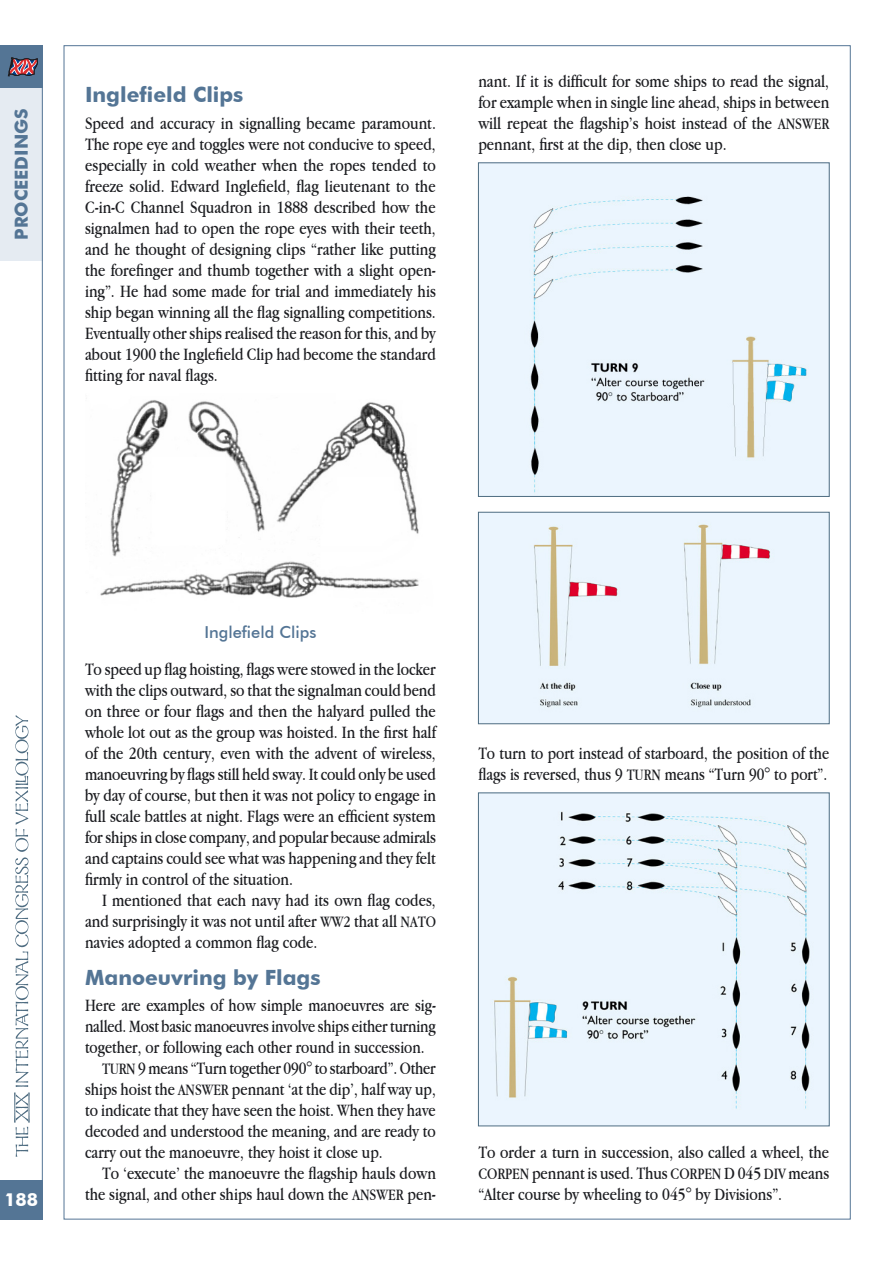
<style>
.page{position:relative;width:893px;height:1263px;background:#fff}
.page>*{position:absolute;margin:0;border:0;box-sizing:border-box;transform-origin:0 0}
.Subheading{font:700 21px "Futura BT";color:#547595}
.First_Paragraph{font:18px/21px "Apple Garamond";color:#1b1c20;text-align:justify}
.Paragraph{font:18px/21px "Apple Garamond";color:#1b1c20;text-align:justify}
.t1{font:700 18px "Futura BT";color:#547595}
.t2{font:700 18px "Futura BT";color:#fff}
.Flag_Caption{font:500 16.5px "Futura BT";color:#547595}
.s1{font-size:16.5px}
</style>
<div class="page">
<svg style="left:14px;top:715px;width:16px;height:442px"></svg>
<div style="left:0;top:87px;width:43px;height:174px;background:#e5ebf2"></div>
<hr style="left:42px;top:45px;width:1px;height:1174px;background:#547595">
<div style="left:0;top:1180px;width:43px;height:39px;background:#547595"></div>
<div style="left:0;top:45px;width:43px;height:43px;background:#547595"></div>
<svg style="left:8px;top:57px;width:30px;height:19px"></svg>
<img style="left:100px;top:400px;width:319px;height:198px">
<div style="left:480px;top:165px;width:347px;height:330px;background:#ebf5fe"></div>
<div style="left:478px;top:163px;width:351px;height:334px;border:1px solid #4e6c81"></div>
<img style="left:480px;top:514px;width:347px;height:208px">
<div style="left:478px;top:512px;width:351px;height:212px;border:1px solid #4e6c81"></div>
<img style="left:480px;top:795px;width:347px;height:329px">
<p class="t1" style="left:11px;top:240px;width:133px;rotate:-90deg">PROCEEDINGS</p>
<p class="Subheading" style="left:85px;top:81px;width:160px">Inglefield Clips</p>
<p class="First_Paragraph" style="left:85px;top:112px;width:352px">Speed and accuracy in signalling became paramount.<br>The rope eye and toggles were not conducive to speed, especially in cold weather when the ropes tended to freeze solid. Edward Inglefield, flag lieutenant to the C-in-C Channel Squadron in 1888 described how the signalmen had to open the rope eyes with their teeth, and he thought of designing clips “rather like putting the forefinger and thumb together with a slight open&shy;ing”. He had some made for trial and immediately his ship began winning all the flag signalling competitions.<br>Eventually other ships realised the reason for this, and by about 1900 the Inglefield Clip had become the standard fitting for naval flags.</p>
<p class="Paragraph" style="left:478px;top:70px;width:352px">nant. If it is difficult for some ships to read the signal, for example when in single line ahead, ships in between will repeat the flagship’s hoist instead of the <span class="s1">ANSWER </span>pennant, first at the dip, then close up.</p>
<p class="t2" style="left:4px;top:1189px;width:35px">188</p>
<p class="Flag_Caption" style="left:204px;top:622px;width:113px">Inglefield Clips</p>
<p class="First_Paragraph" style="left:85px;top:658px;width:352px">To speed up flag hoisting, flags were stowed in the locker with the clips outward, so that the signalman could bend on three or four flags and then the halyard pulled the whole lot out as the group was hoisted. In the first half of the 20th century, even with the advent of wireless, manoeuvring by flags still held sway. It could only be used by day of course, but then it was not policy to engage in full scale battles at night. Flags were an efficient system for ships in close company, and popular because admirals and captains could see what was happening and they felt firmly in control of the situation.</p>
<p class="Paragraph" style="left:85px;top:889px;width:352px;text-indent:17px">I mentioned that each navy had its own flag codes, and surprisingly it was not until after <span class="s1">WW2</span> that all <span class="s1">NATO </span>navies adopted a common flag code.</p>
<p class="Subheading" style="left:85px;top:965px;width:237px">Manoeuvring by Flags</p>
<p class="First_Paragraph" style="left:85px;top:994px;width:352px">Here are examples of how simple manoeuvres are sig&shy;nalled. Most basic manoeuvres involve ships either turning together, or following each other round in succession.</p>
<p class="Paragraph" style="left:85px;top:1057px;width:352px;text-indent:17px"><span class="s1">TURN</span> 9 means “Turn together 090° to starboard”. Other ships hoist the <span class="s1">ANSWER</span> pennant ‘at the dip’, half way up, to indicate that they have seen the hoist. When they have decoded and understood the meaning, and are ready to carry out the manoeuvre, they hoist it close up.</p>
<p class="Paragraph" style="left:85px;top:1162px;width:352px;text-align:right">To ‘execute’ the manoeuvre the flagship hauls down the signal, and other ships haul down the <span class="s1">ANSWER</span> pen-</p>
<p class="First_Paragraph" style="left:478px;top:742px;width:352px">To turn to port instead of starboard, the position of the flags is reversed, thus 9 <span class="s1">TURN</span> means “Turn 90° to port”.</p>
<p class="First_Paragraph" style="left:478px;top:1141px;width:352px">To order a turn in succession, also called a wheel, the <span class="s1">CORPEN</span> pennant is used. Thus <span class="s1">CORPEN</span> D 045 <span class="s1">DIV</span> means “Alter course by wheeling to 045° by Divisions”.</p>
</div>
